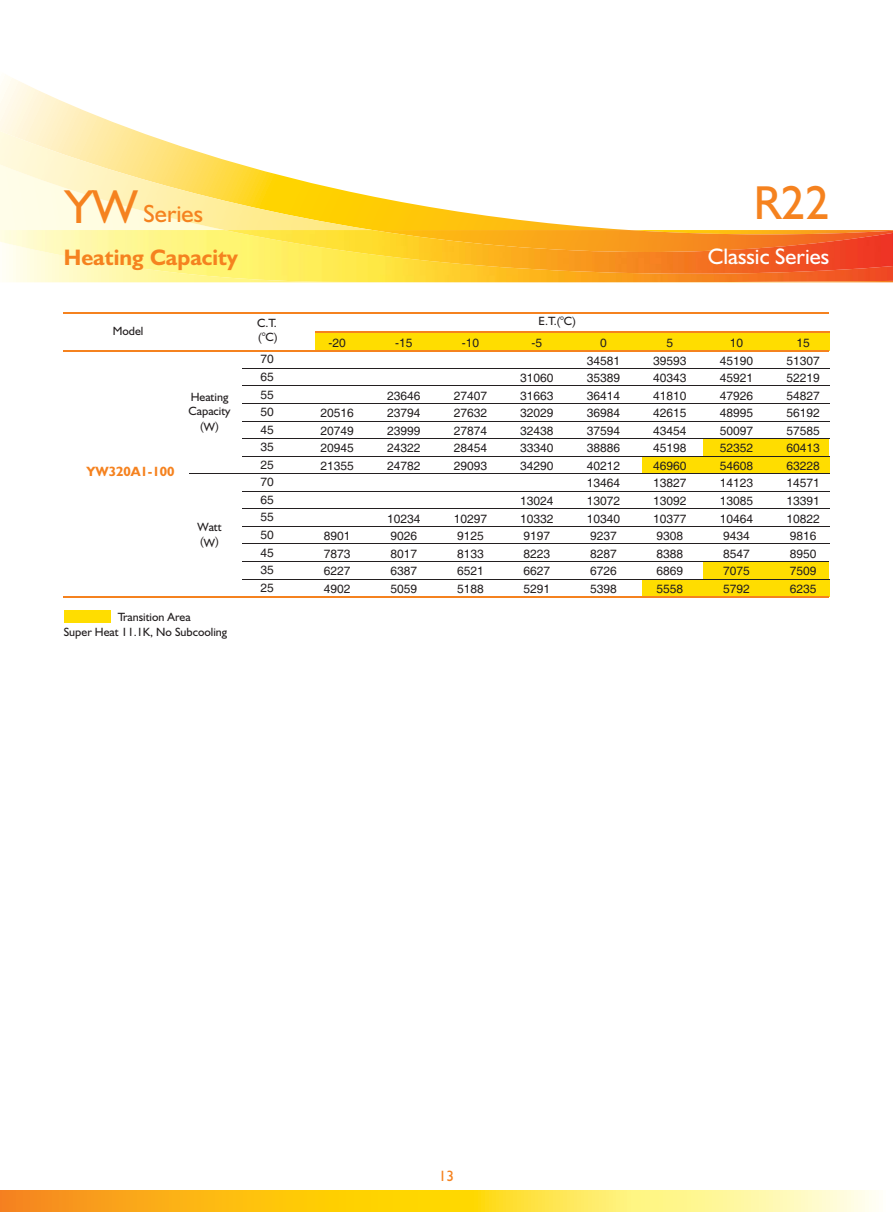
<style>
.page{position:relative;width:893px;height:1212px;background:#fff}
.page>*{position:absolute;margin:0;border:0;box-sizing:border-box;transform-origin:0 0}
.t1{font:47.85px "Humanist 521 BT";color:#f5821f}
.t2{font:24.75px "Humanist 521 BT";color:#f5821f}
.t3{font:700 22.5px "Humanist 521 BT";color:#f5821f}
.t4{font:22.5px "Humanist 521 BT";color:#fff}
.t5{font:15px "Humanist 521 BT";color:#f5821f}
.t6{font:700 13.5px "Humanist 521 BT";color:#f5821f}
.t7{font:12px/17.5px "Arial";color:#231f20;text-align:justify}
.t8{font:12px/14.4px "Humanist 521 BT";color:#231f20}
.s1{font-size:47.85px}
</style>
<div class="page">
<svg style="left:0;top:77px;width:137px;height:54px"></svg>
<svg style="left:372px;top:196px;width:189px;height:34px"></svg>
<img style="left:0;top:131px;width:372px;height:99px">
<svg style="left:561px;top:224px;width:332px;height:90px"></svg>
<img style="left:0;top:230px;width:893px;height:52px">
<img style="left:224px;top:230px;width:669px;height:44px">
<svg style="left:0;top:1191px;width:876px;height:21px;background:#fdd246"></svg>
<div style="left:65px;top:611px;width:46px;height:12px;background:#fd0"></div>
<div style="left:642px;top:456px;width:187px;height:18px;background:#fd0"></div>
<div style="left:704px;top:439px;width:125px;height:17px;background:#fd0"></div>
<div style="left:642px;top:579px;width:187px;height:18px;background:#fd0"></div>
<div style="left:704px;top:561px;width:125px;height:18px;background:#fd0"></div>
<div style="left:315px;top:332px;width:514px;height:19px;background:#fd0"></div>
<hr style="left:64px;top:596px;width:765px;height:1px;background:#f5821f">
<hr style="left:64px;top:350px;width:765px;height:1px;background:#f5821f">
<hr style="left:315px;top:331px;width:514px;height:1px;background:#f5821f">
<hr style="left:242px;top:403px;width:587px;height:1px;background:#231f20">
<hr style="left:242px;top:386px;width:587px;height:1px;background:#231f20">
<hr style="left:242px;top:368px;width:587px;height:1px;background:#231f20">
<hr style="left:242px;top:421px;width:587px;height:1px;background:#231f20">
<hr style="left:242px;top:491px;width:587px;height:1px;background:#231f20">
<hr style="left:189px;top:473px;width:640px;height:1px;background:#231f20">
<hr style="left:242px;top:456px;width:587px;height:1px;background:#231f20">
<hr style="left:242px;top:438px;width:587px;height:1px;background:#231f20">
<hr style="left:242px;top:509px;width:587px;height:1px;background:#231f20">
<hr style="left:242px;top:561px;width:587px;height:1px;background:#231f20">
<hr style="left:242px;top:526px;width:587px;height:1px;background:#231f20">
<hr style="left:242px;top:579px;width:587px;height:1px;background:#231f20">
<hr style="left:242px;top:544px;width:587px;height:1px;background:#231f20">
<hr style="left:64px;top:312px;width:765px;height:1px;background:#f5821f">
<p class="t2" style="left:65px;top:205px;width:139px"><span class="s1">YW</span> Series</p>
<p class="t3" style="left:64px;top:244px;width:176px">Heating Capacity</p>
<p class="t8" style="left:113px;top:325px;width:32px">Model</p>
<p class="t6" style="left:86px;top:464px;width:90px">YW320A1-100</p>
<p class="t8" style="left:189px;top:391px;width:43px;text-align:center">Heating<br>Capacity (W)</p>
<p class="t8" style="left:198px;top:521px;width:26px">Watt (W)</p>
<p class="t8" style="left:64px;top:611px;width:165px;text-indent:54px">Transition Area<br>Super Heat 11.1K, No Subcooling</p>
<p class="t1" style="left:754px;top:186px;width:77px">R22</p>
<p class="t4" style="left:708px;top:248px;width:123px">Classic Series</p>
<p class="t8" style="left:257px;top:317px;width:21px">C.T.</p>
<p class="t8" style="left:539px;top:315px;width:39px">E.T.(°C)</p>
<p class="t8" style="left:258px;top:331px;width:21px">(°C)</p>
<p class="t7" style="left:329px;top:334px;width:19px">-20</p>
<p class="t7" style="left:395px;top:334px;width:19px">-15</p>
<p class="t7" style="left:462px;top:334px;width:19px">-10</p>
<p class="t7" style="left:532px;top:334px;width:12px">-5</p>
<p class="t7" style="left:520px;top:369px;width:35px">31060<br>31663<br>32029<br>32438<br>33340<br>34290</p>
<p class="t7" style="left:520px;top:492px;width:35px;text-align:left">13024<br>10332<br>9197<br>8223<br>6627<br>5291</p>
<p class="t7" style="left:260px;top:351px;width:15px">70<br>65<br>55<br>50<br>45<br>35<br>25<br>70<br>65<br>55<br>50<br>45<br>35<br>25</p>
<p class="t7" style="left:387px;top:387px;width:35px">23646<br>23794<br>23999<br>24322<br>24782</p>
<p class="t7" style="left:454px;top:387px;width:35px">27407<br>27632<br>27874<br>28454<br>29093</p>
<p class="t7" style="left:321px;top:404px;width:35px">20516<br>20749<br>20945<br>21355</p>
<p class="t7" style="left:387px;top:510px;width:35px;text-align:left">10234<br>9026<br>8017<br>6387<br>5059</p>
<p class="t7" style="left:454px;top:510px;width:35px;text-align:left">10297<br>9125<br>8133<br>6521<br>5188</p>
<p class="t7" style="left:324px;top:527px;width:28px">8901<br>7873<br>6227<br>4902</p>
<p class="t7" style="left:587px;top:334px;width:35px;text-align:center">0<br>34581<br>35389<br>36414<br>36984<br>37594<br>38886<br>40212<br>13464<br>13072<br>10340<br>9237<br>8287<br>6726<br>5398</p>
<p class="t7" style="left:653px;top:334px;width:35px;text-align:center">5<br>39593<br>40343<br>41810<br>42615<br>43454<br>45198<br>46960<br>13827<br>13092<br>10377<br>9308<br>8388<br>6869<br>5558</p>
<p class="t7" style="left:786px;top:334px;width:35px;text-align:center">15<br>51307<br>52219<br>54827<br>56192<br>57585<br>60413<br>63228<br>14571<br>13391<br>10822<br>9816<br>8950<br>7509<br>6235</p>
<p class="t7" style="left:720px;top:334px;width:35px;text-align:center">10<br>45190<br>45921<br>47926<br>48995<br>50097<br>52352<br>54608<br>14123<br>13085<br>10464<br>9434<br>8547<br>7075<br>5792</p>
<p class="t5" style="left:439px;top:1170px;width:17px">13</p>
</div>
